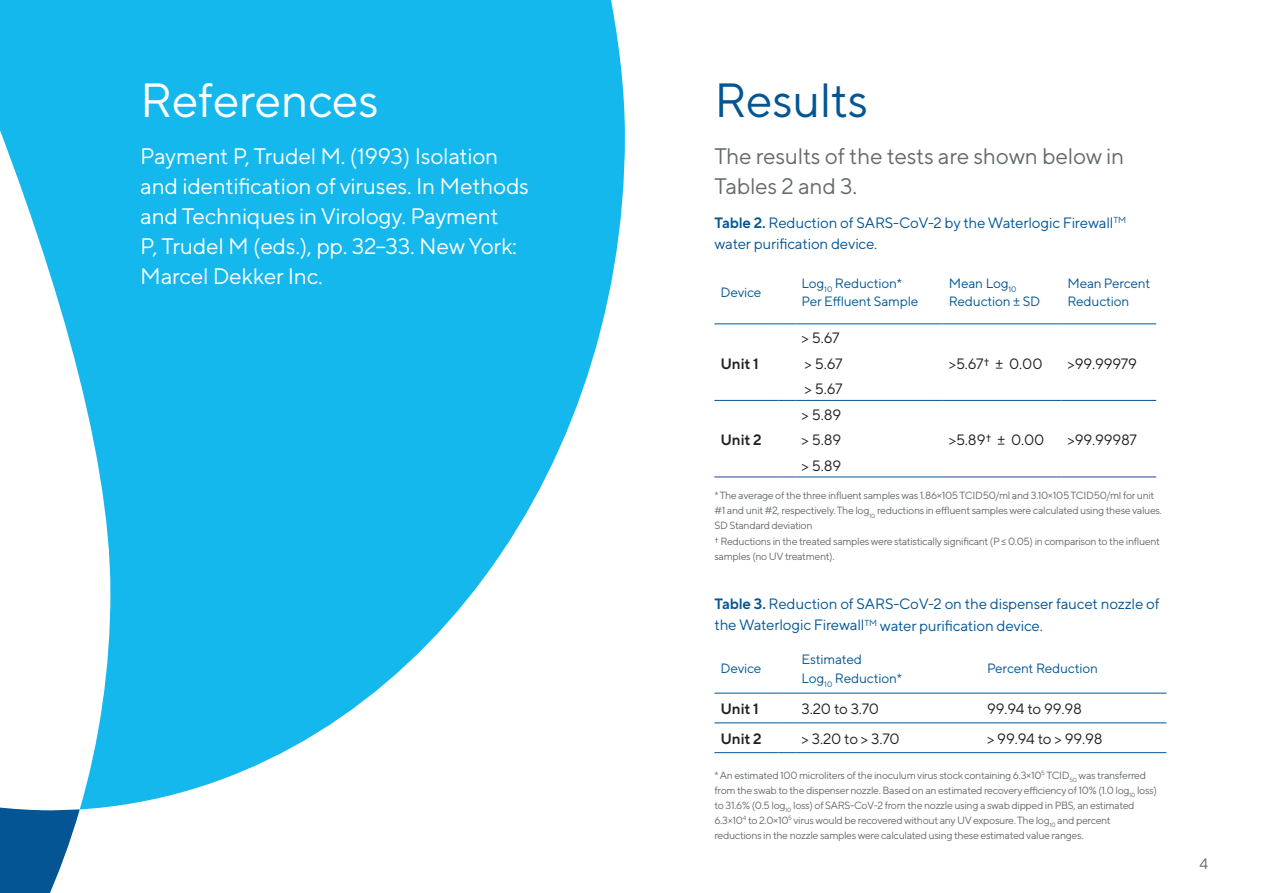
<style>
.page{position:relative;width:1263px;height:893px;background:#fff}
.page>*{position:absolute;margin:0;border:0;box-sizing:border-box;transform-origin:0 0}
.t1{font:48px "TT Norms Pro";letter-spacing:-.01em;color:#fff}
.t2{font:48px "TT Norms Pro";letter-spacing:-.01em;color:#035594}
.t3{font:22.5px/30px "TT Norms Pro";letter-spacing:-.01em;color:#fff}
.t4{font:22.5px/30px "TT Norms Pro";letter-spacing:-.01em;color:#646a6c}
.t5{font:15px/21px "TT Norms Pro";letter-spacing:-.01em;color:#035594}
.t6{font:15px/25.5px "TT Norms Pro";letter-spacing:-.01em;color:#231f20}
.t7{font:600 15px "TT Norms Pro";letter-spacing:-.01em;color:#231f20}
.t8{font:15px "TT Norms Pro";color:#646a6c}
.t9{font:13.5px/18.3px "TT Norms Pro";letter-spacing:-.01em;color:#035594}
.t10{font:10.5px/15px "TT Norms Pro";letter-spacing:-.03em;color:#646a6c}
.s1{font-weight:600}
.s2{color:#fff}
</style>
<div class="page">
<svg style="left:0;top:809px;width:80px;height:84px;fill:#035594"></svg>
<svg style="left:0;top:0;width:625px;height:809px;fill:#14b8ec"></svg>
<hr style="left:714px;top:477px;width:65px;height:1px;background:#253f8e">
<svg style="left:779px;top:477px;width:17px;height:1px"></svg>
<hr style="left:943px;top:477px;width:118px;height:1px;background:#253f8e">
<hr style="left:1061px;top:477px;width:95px;height:1px;background:#253f8e">
<hr style="left:714px;top:323px;width:65px;height:1px;background:#035594">
<svg style="left:779px;top:323px;width:17px;height:1px"></svg>
<hr style="left:796px;top:323px;width:147px;height:1px;background:#035594">
<hr style="left:943px;top:323px;width:118px;height:1px;background:#035594">
<hr style="left:1061px;top:323px;width:95px;height:1px;background:#035594">
<hr style="left:796px;top:400px;width:147px;height:1px;background:#035594">
<hr style="left:714px;top:400px;width:65px;height:1px;background:#035594">
<hr style="left:943px;top:400px;width:118px;height:1px;background:#035594">
<svg style="left:779px;top:400px;width:17px;height:1px"></svg>
<hr style="left:796px;top:477px;width:147px;height:1px;background:#035594">
<hr style="left:1061px;top:400px;width:95px;height:1px;background:#035594">
<hr style="left:714px;top:693px;width:65px;height:1px;background:#035594">
<svg style="left:779px;top:693px;width:17px;height:1px"></svg>
<hr style="left:796px;top:693px;width:185px;height:1px;background:#035594">
<hr style="left:981px;top:693px;width:185px;height:1px;background:#035594">
<hr style="left:796px;top:722px;width:185px;height:1px;background:#035594">
<hr style="left:714px;top:722px;width:65px;height:1px;background:#035594">
<svg style="left:779px;top:722px;width:17px;height:1px"></svg>
<hr style="left:981px;top:722px;width:185px;height:1px;background:#035594">
<hr style="left:714px;top:752px;width:65px;height:1px;background:#035594">
<svg style="left:779px;top:752px;width:17px;height:1px"></svg>
<hr style="left:796px;top:752px;width:185px;height:1px;background:#035594">
<hr style="left:981px;top:752px;width:185px;height:1px;background:#035594">
<h1 class="t1" style="left:140px;top:66px;width:240px">References</h1>
<h2 class="t3" style="left:140px;top:140px;width:390px">Payment P, Trudel M. (1993) Isolation and identification of viruses. In Methods and Techniques in Virology. Payment<br>P, Trudel M (eds.), pp. 32–33. New York:<br>Marcel Dekker Inc.</h2>
<h1 class="t2" style="left:714px;top:66px;width:155px">Results</h1>
<h2 class="t4" style="left:714px;top:140px;width:411px">The results of the tests are shown below in<br>Tables 2 and 3.</h2>
<h3 class="t5" style="left:714px;top:211px;width:413px"><span class="s1">Table 2.</span> Reduction of SARS-CoV-2 by the Waterlogic Firewall<sup>TM </sup>water purification device.</h3>
<p class="t9" style="left:720px;top:282px;width:42px">Device</p>
<p class="t9" style="left:802px;top:273px;width:118px">Log<sub>10</sub> Reduction*<br>Per Effluent Sample</p>
<p class="t9" style="left:949px;top:273px;width:93px">Mean Log<sub>10<br></sub>Reduction ± SD</p>
<p class="t9" style="left:1067px;top:273px;width:84px">Mean Percent<br>Reduction</p>
<h3 class="t7" style="left:720px;top:352px;width:48px">Unit 1<span class="s2">3</span></h3>
<h3 class="t7" style="left:720px;top:429px;width:43px">Unit 2</h3>
<h3 class="t6" style="left:802px;top:324px;width:42px">&gt; 5.67 &gt; 5.67</h3>
<h3 class="t6" style="left:805px;top:375px;width:39px">&gt; 5.67</h3>
<h3 class="t6" style="left:802px;top:400px;width:41px">&gt; 5.89 &gt; 5.89</h3>
<h3 class="t6" style="left:802px;top:451px;width:41px">&gt; 5.89</h3>
<h3 class="t6" style="left:949px;top:349px;width:95px">&gt;5.67† ± 0.00</h3>
<h3 class="t6" style="left:1067px;top:349px;width:71px">&gt;99.99979</h3>
<h3 class="t6" style="left:949px;top:426px;width:97px">&gt;5.89† ± 0.00</h3>
<h3 class="t6" style="left:1067px;top:426px;width:71px">&gt;99.99987</h3>
<p class="t10" style="left:714px;top:487px;width:449px">* The average of the three influent samples was 1.86×105 TCID50/ml and 3.10×105 TCID50/ml for unit #1 and unit #2, respectively. The log<sub>10</sub> reductions in effluent samples were calculated using these values.<br>SD Standard deviation<br>† Reductions in the treated samples were statistically significant (P ≤ 0.05) in comparison to the influent samples (no UV treatment).</p>
<h3 class="t5" style="left:714px;top:593px;width:447px"><span class="s1">Table 3.</span> Reduction of SARS-CoV-2 on the dispenser faucet nozzle of the Waterlogic Firewall<sup>TM</sup> water purification device.</h3>
<p class="t9" style="left:720px;top:658px;width:42px">Device</p>
<p class="t9" style="left:802px;top:649px;width:102px">Estimated<br>Log<sub>10</sub> Reduction*</p>
<p class="t9" style="left:987px;top:658px;width:112px">Percent Reduction</p>
<h3 class="t7" style="left:720px;top:698px;width:48px">Unit 1<span class="s2">3</span></h3>
<h3 class="t6" style="left:802px;top:695px;width:79px">3.20 to 3.70</h3>
<h3 class="t6" style="left:987px;top:695px;width:97px">99.94 to 99.98</h3>
<h3 class="t7" style="left:720px;top:728px;width:43px">Unit 2</h3>
<h3 class="t6" style="left:802px;top:725px;width:100px">&gt; 3.20 to &gt; 3.70</h3>
<h3 class="t6" style="left:987px;top:725px;width:117px">&gt; 99.94 to &gt; 99.98</h3>
<p class="t10" style="left:714px;top:767px;width:444px">* An estimated 100 microliters of the inoculum virus stock containing 6.3×10<sup>5</sup> TCID<sub>50</sub> was transferred from the swab to the dispenser nozzle. Based on an estimated recovery efficiency of 10% (1.0 log<sub>10</sub> loss) to 31.6% (0.5 log<sub>10</sub> loss) of SARS-CoV-2 from the nozzle using a swab dipped in PBS, an estimated 6.3×10<sup>4</sup> to 2.0×10<sup>5</sup> virus would be recovered without any UV exposure. The log<sub>10</sub> and percent reductions in the nozzle samples were calculated using these estimated value ranges.</p>
<h3 class="t8" style="left:1199px;top:853px;width:10px">4</h3>
</div>
